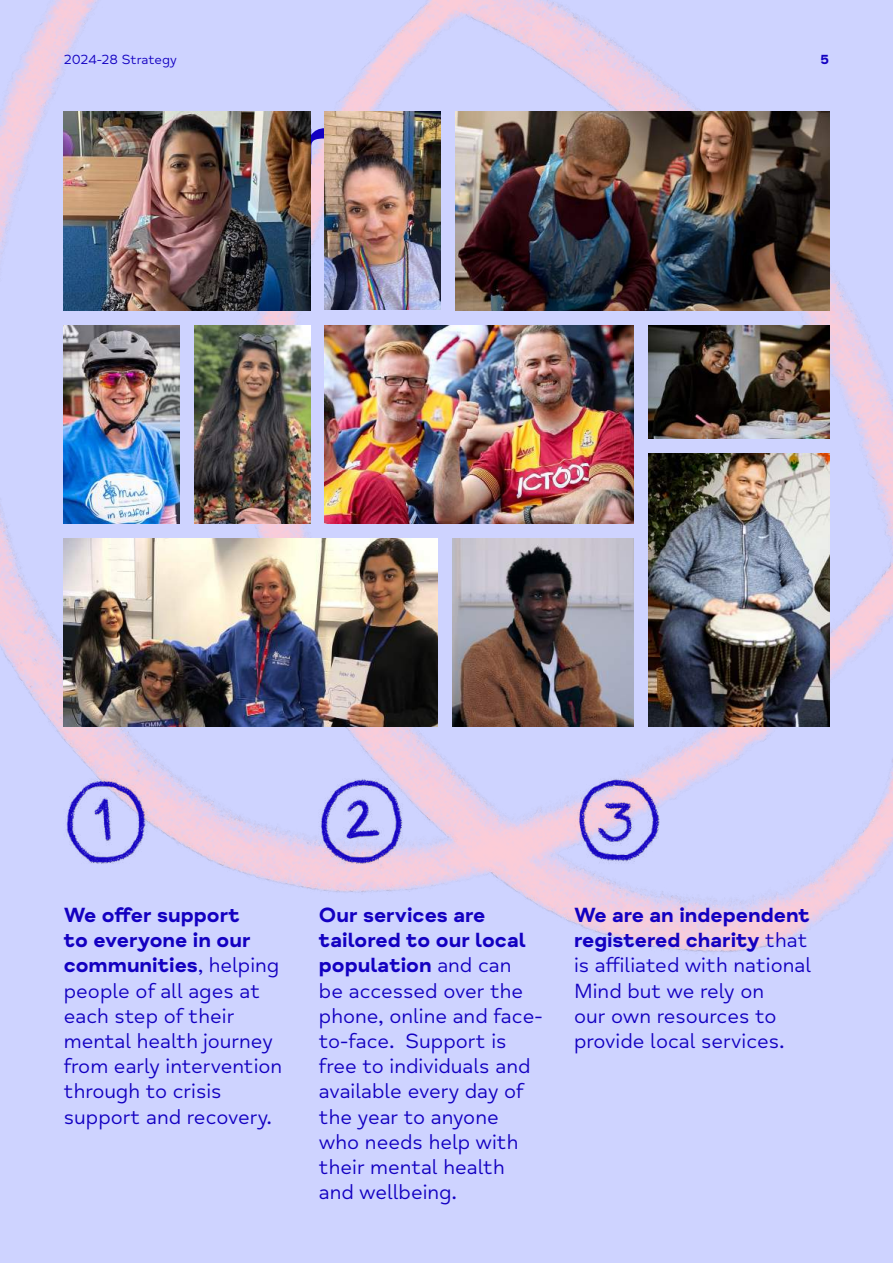
<style>
.page{position:relative;width:893px;height:1263px;background:#fff}
.page>*{position:absolute;margin:0;border:0;box-sizing:border-box;transform-origin:0 0}
.t1{font:21px/25.2px "Mind Meridian";color:#1300c1}
.t2{font:13.5px "Mind Meridian";color:#1300c1}
.t3{font:700 13.5px "Mind Meridian";color:#1300c1}
.s1{font-weight:700}
</style>
<div class="page">
<img style="left:0;top:0;width:893px;height:1263px">
<img style="left:64px;top:779px;width:85px;height:85px">
<img style="left:319px;top:779px;width:85px;height:85px">
<img style="left:574px;top:779px;width:85px;height:85px">
<img style="left:648px;top:326px;width:181px;height:112px">
<img style="left:64px;top:326px;width:115px;height:197px">
<img style="left:648px;top:453px;width:181px;height:273px">
<img style="left:325px;top:326px;width:308px;height:197px">
<img style="left:452px;top:538px;width:181px;height:188px">
<img style="left:64px;top:538px;width:373px;height:188px">
<img style="left:194px;top:326px;width:116px;height:197px">
<img style="left:325px;top:111px;width:116px;height:199px">
<img style="left:455px;top:111px;width:374px;height:200px">
<img style="left:64px;top:111px;width:246px;height:200px">
<p class="t2" style="left:64px;top:52px;width:114px">2024-28 Strategy</p>
<p class="t3" style="left:821px;top:51px;width:10px">5</p>
<p class="t1" style="left:64px;top:903px;width:220px"><span class="s1">We offer support<br>to everyone in our communities</span>, helping people of all ages at each step of their mental health journey from early intervention through to crisis support and recovery.</p>
<p class="t1" style="left:319px;top:903px;width:225px"><span class="s1">Our services are tailored to our local population</span> and can<br>be accessed over the phone, online and face&shy;to-face. Support is free to individuals and available every day of the year to anyone who needs help with their mental health and wellbeing.</p>
<p class="t1" style="left:574px;top:903px;width:239px"><span class="s1">We are an independent registered charity</span> that is affiliated with national<br>Mind but we rely on<br>our own resources to provide local services.</p>
</div>
